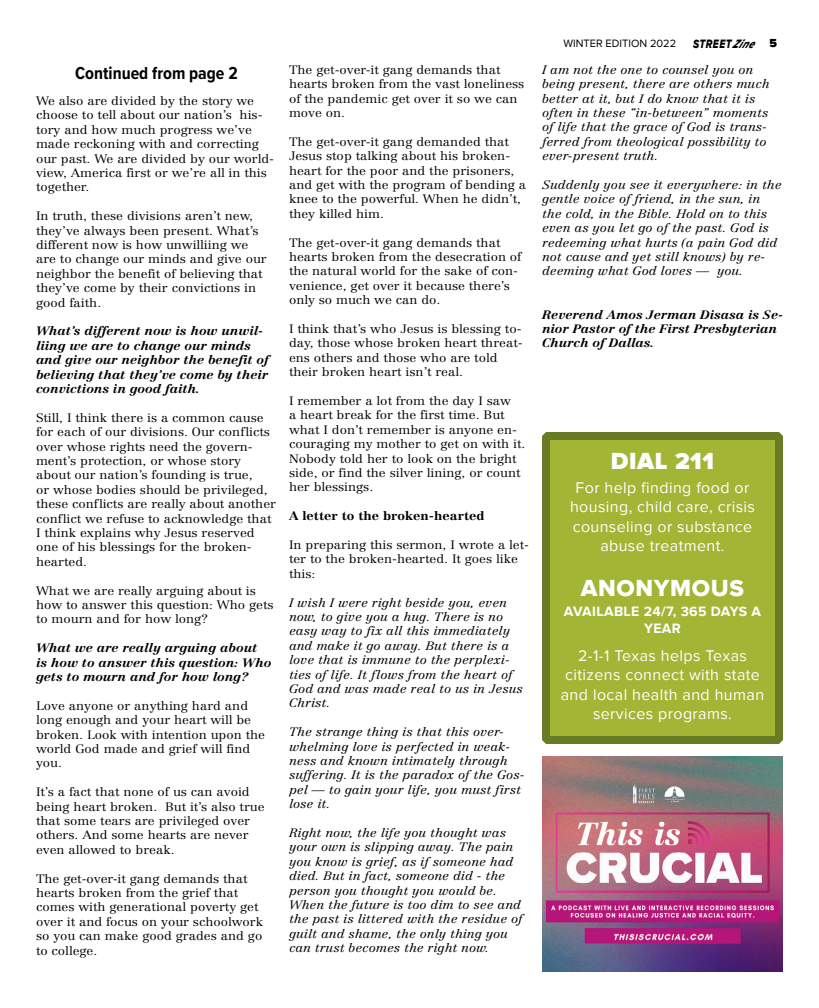
<style>
.page{position:relative;width:819px;height:1008px;background:#fff}
.page>*{position:absolute;margin:0;border:0;box-sizing:border-box;transform-origin:0 0}
.t1{font:24px "Proxima Nova Extrabld";letter-spacing:.025em;color:#fff}
.t2{font:900 24px "Proxima Nova";letter-spacing:.025em;color:#fff}
.t3{font:700 18px "Proxima Nova Cond";color:#000}
.t4{font:16px/19.2px "Proxima Nova";letter-spacing:.025em;color:#fff;text-align:center}
.t5{font:700 14px/16.8px "Proxima Nova";letter-spacing:.025em;color:#fff;text-align:center}
.t6{font:12.5px "Proxima Nova Extrabld It";letter-spacing:.05em;color:#000;scale:.8 1}
.t7{font:300 12px/14.4px "Centennial LT Pro";color:#000;scale:1.1 1}
.t8{font:italic 300 12px/14.4px "Centennial LT Pro";color:#000;scale:1.1 1}
.t9{font:italic 700 12px/14.4px "Centennial LT Pro";color:#000;scale:1.1 1}
.t10{font:700 12px "Centennial LT Pro";color:#000;scale:1.1 1}
.t11{font:11px "Proxima Nova";color:#000}
.s1{font-style:italic}
.s2{font-family:"Proxima Nova";font-weight:900;font-size:12px}
</style>
<div class="page">
<img style="left:542px;top:756px;width:241px;height:216px">
<div style="left:546px;top:436px;width:233px;height:304px;background:#a2b535"></div>
<div style="left:542px;top:432px;width:241px;height:312px;border:8px solid #697c23"></div>
<h2 class="t3" style="left:75px;top:60px;width:164px">Continued from page 2</h2>
<p class="t7" style="left:289px;top:62px;width:216px">The get-over-it gang demands that hearts broken from the vast loneliness of the pandemic get over it so we can move on.</p>
<p class="t7" style="left:289px;top:134px;width:217px">The get-over-it gang demanded that<br>Jesus stop talking about his broken&shy;heart for the poor and the prisoners, and get with the program of bending a knee to the powerful. When he didn’t, they killed him.</p>
<p class="t7" style="left:289px;top:235px;width:213px">The get-over-it gang demands that hearts broken from the desecration of the natural world for the sake of con&shy;venience, get over it because there’s only so much we can do.</p>
<p class="t7" style="left:289px;top:322px;width:214px">I think that’s who Jesus is blessing to&shy;day, those whose broken heart threat&shy;ens others and those who are told their broken heart isn’t real.</p>
<p class="t7" style="left:289px;top:394px;width:216px">I remember a lot from the day I saw<br>a heart break for the first time. But what I don’t remember is anyone en&shy;couraging my mother to get on with it.<br>Nobody told her to look on the bright side, or find the silver lining, or count her blessings.</p>
<p class="t10" style="left:289px;top:509px;width:179px">A letter to the broken-hearted</p>
<p class="t7" style="left:289px;top:538px;width:220px">In preparing this sermon, I wrote a let&shy;ter to the broken-hearted. It goes like this:</p>
<p class="t8" style="left:289px;top:595px;width:214px">I wish I were right beside you, even now, to give you a hug. There is no easy way to fix all this immediately and make it go away. But there is a love that is immune to the perplexi&shy;ties of life. It flows from the heart of<br>God and was made real to us in Jesus<br>Christ.</p>
<p class="t8" style="left:289px;top:725px;width:216px">The strange thing is that this over&shy;whelming love is perfected in weak&shy;ness and known intimately through suffering. It is the paradox of the Gos&shy;pel — to gain your life, you must first lose it.</p>
<p class="t8" style="left:289px;top:825px;width:214px">Right now, the life you thought was your own is slipping away. The pain you know is grief, as if someone had died. But in fact, someone did - the person you thought you would be.<br>When the future is too dim to see and the past is littered with the residue of guilt and shame, the only thing you can trust becomes the right now.</p>
<p class="t7" style="left:36px;top:93px;width:218px">We also are divided by the story we choose to tell about our nation’s his&shy;tory and how much progress we’ve made reckoning with and correcting our past. We are divided by our world&shy;view, America first or we’re all in this together.</p>
<p class="t7" style="left:36px;top:209px;width:211px">In truth, these divisions aren’t new, they’ve always been present. What’s different now is how unwilliing we are to change our minds and give our neighbor the benefit of believing that they’ve come by their convictions in good faith.</p>
<p class="t9" style="left:36px;top:324px;width:213px">What’s different now is how unwil&shy;liing we are to change our minds and give our neighbor the benefit of believing that they’ve come by their convictions in good faith.</p>
<p class="t7" style="left:36px;top:410px;width:220px">Still, I think there is a common cause for each of our divisions. Our conflicts over whose rights need the govern&shy;ment’s protection, or whose story about our nation’s founding is true,<br>or whose bodies should be privileged, these conflicts are really about another conflict we refuse to acknowledge that I think explains why Jesus reserved one of his blessings for the broken&shy;hearted.</p>
<p class="t7" style="left:36px;top:583px;width:217px">What we are really arguing about is how to answer this question: Who gets to mourn and for how long?</p>
<p class="t9" style="left:36px;top:641px;width:215px">What we are really arguing about<br>is how to answer this question: Who gets to mourn and for how long?</p>
<p class="t7" style="left:36px;top:698px;width:210px">Love anyone or anything hard and long enough and your heart will be broken. Look with intention upon the world God made and grief will find you.</p>
<p class="t7" style="left:36px;top:785px;width:209px">It’s a fact that none of us can avoid being heart broken. But it’s also true that some tears are privileged over others. And some hearts are never even allowed to break.</p>
<p class="t7" style="left:36px;top:871px;width:208px">The get-over-it gang demands that hearts broken from the grief that comes with generational poverty get over it and focus on your schoolwork so you can make good grades and go to college.</p>
<p class="t11" style="left:563px;top:37px;width:114px">WINTER EDITION 2022</p>
<p class="t6" style="left:693px;top:37px;width:106px">STREET<span class="s1">Zine</span> <span class="s2">5</span></p>
<p class="t8" style="left:542px;top:62px;width:208px">I am not the one to counsel you on being present, there are others much better at it, but I do know that it is often in these “in-between” moments of life that the grace of God is trans&shy;ferred from theological possibility to ever-present truth.</p>
<p class="t8" style="left:542px;top:177px;width:219px">Suddenly you see it everywhere: in the gentle voice of friend, in the sun, in the cold, in the Bible. Hold on to this even as you let go of the past. God is redeeming what hurts (a pain God did not cause and yet still knows) by re&shy;deeming what God loves — you.</p>
<p class="t9" style="left:542px;top:307px;width:221px">Reverend Amos Jerman Disasa is Se&shy;nior Pastor of the First Presbyterian<br>Church of Dallas.</p>
<h1 class="t2" style="left:611px;top:447px;width:105px">DIAL 211</h1>
<h3 class="t4" style="left:570px;top:478px;width:186px">For help finding food or housing, child care, crisis counseling or substance abuse treatment.</h3>
<h1 class="t1" style="left:581px;top:575px;width:165px">ANONYMOUS</h1>
<p class="t5" style="left:564px;top:603px;width:199px">AVAILABLE 24/7, 365 DAYS A<br>YEAR</p>
<h3 class="t4" style="left:561px;top:646px;width:205px">2-1-1 Texas helps Texas citizens connect with state and local health and human services programs.</h3>
</div>
